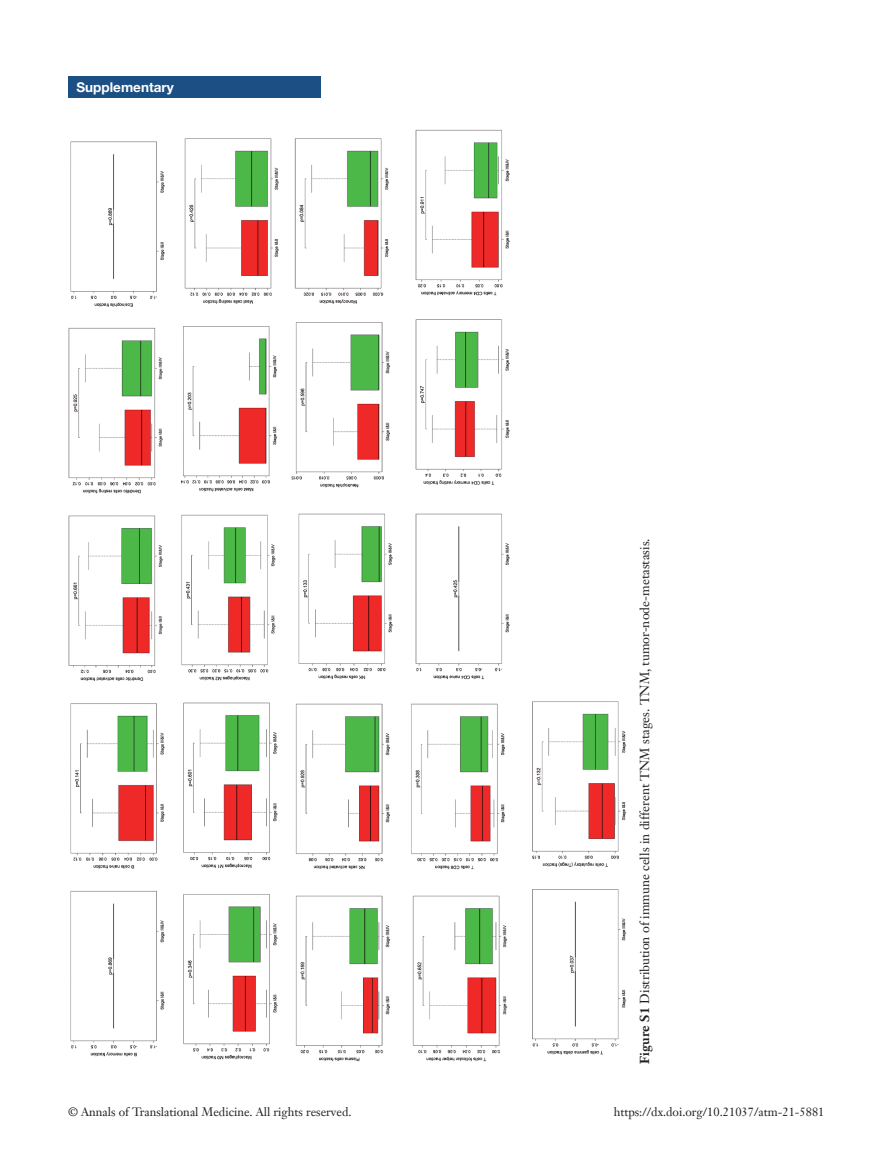
<style>
.page{position:relative;width:893px;height:1170px;background:#fff}
.page>*{position:absolute;margin:0;border:0;box-sizing:border-box;transform-origin:0 0}
.t1{font:700 13.5px "Helvetica Neue LT Pro";color:#fff}
.t2{font:12.75px "Janson Text LT";color:#231f20}
.t3{font:12px "Janson Text LT";color:#231f20}
.s1{font-weight:700}
</style>
<div class="page">
<div style="left:68px;top:77px;width:252px;height:21px;background:#1c5085"></div>
<img style="left:68px;top:129px;width:559px;height:932px">
<p class="t1" style="left:77px;top:79px;width:99px">Supplementary</p>
<p class="t2" style="left:637px;top:1063px;width:526px;rotate:-90deg"><span class="s1">Figure S1</span> Distribution of immune cells in different TNM stages. TNM, tumor-node-metastasis.</p>
<p class="t3" style="left:68px;top:1104px;width:285px">© Annals of Translational Medicine. All rights reserved.</p>
<p class="t3" style="left:614px;top:1104px;width:212px">https://dx.doi.org/10.21037/atm-21-5881</p>
</div>
